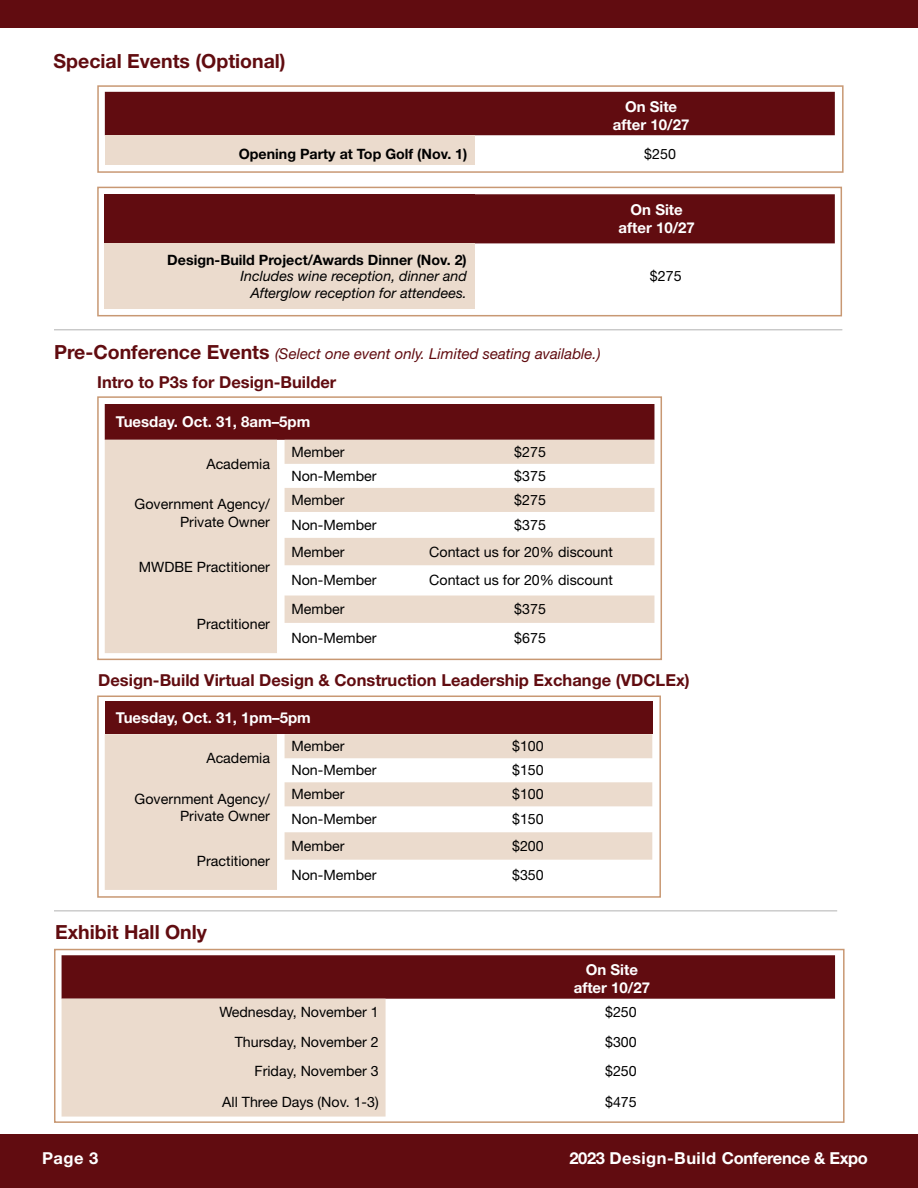
<style>
.page{position:relative;width:918px;height:1188px;background:#fff}
.page>*{position:absolute;margin:0;border:0;box-sizing:border-box;transform-origin:0 0}
.t1{font:700 19.5px "Helvetica Neue LT Std";color:#610c10}
.t2{font:700 16.5px "Helvetica Neue LT Std";color:#610c10}
.t3{font:700 16.5px "Helvetica Neue LT Std";letter-spacing:-.02em;color:#fff}
.t4{font:700 15px/18px "Helvetica Neue LT Std";color:#fff;text-align:center}
.t5{font:italic 15px "Helvetica Neue LT Std";color:#610c10}
.t6{font:14.25px/17.1px "Helvetica Neue LT Std";color:#000;text-align:right}
.t7{font:700 14.25px "Helvetica Neue LT Std";color:#000}
.t8{font:italic 14.25px/16.5px "Helvetica Neue LT Std";color:#000;text-align:right}
.s1{font-weight:700;font-style:normal;font-size:19.5px}
</style>
<div class="page">
<div style="left:0;top:0;width:918px;height:27px;background:#610c10"></div>
<div style="left:0;top:1134px;width:918px;height:54px;background:#610c10"></div>
<div style="left:97px;top:396px;width:565px;height:264px;border:2px solid #c89873"></div>
<div style="left:105px;top:404px;width:549px;height:36px;background:#610c10"></div>
<svg style="left:105px;top:440px;width:549px;height:213px;fill:#ebdbcd"></svg>
<div style="left:97px;top:187px;width:745px;height:129px;border:2px solid #c89873"></div>
<div style="left:104px;top:194px;width:370px;height:49px;background:#610c10"></div>
<div style="left:474px;top:194px;width:361px;height:49px;background:#610c10"></div>
<div style="left:104px;top:243px;width:370px;height:66px;background:#ebdbcd"></div>
<div style="left:54px;top:949px;width:791px;height:174px;border:2px solid #c89873"></div>
<svg style="left:62px;top:955px;width:773px;height:162px"></svg>
<hr style="left:54px;top:329px;width:788px;height:1px;background:#000">
<hr style="left:54px;top:911px;width:783px;height:1px;background:#000">
<div style="left:97px;top:696px;width:564px;height:202px;border:2px solid #c89873"></div>
<div style="left:105px;top:702px;width:547px;height:32px;background:#610c10"></div>
<svg style="left:105px;top:734px;width:547px;height:156px;fill:#ebdbcd"></svg>
<div style="left:97px;top:85px;width:747px;height:88px;border:2px solid #c89873"></div>
<div style="left:105px;top:92px;width:730px;height:43px;background:#610c10"></div>
<div style="left:105px;top:135px;width:369px;height:30px;background:#ebdbcd"></div>
<h1 class="t1" style="left:54px;top:49px;width:234px">Special Events (Optional)</h1>
<p class="t4" style="left:613px;top:97px;width:78px">On Site after 10/27</p>
<p class="t7" style="left:239px;top:145px;width:230px">Opening Party at Top Golf (Nov. 1)</p>
<p class="t6" style="left:644px;top:145px;width:33px">$250</p>
<p class="t4" style="left:619px;top:201px;width:78px">On Site after 10/27</p>
<p class="t7" style="left:167px;top:251px;width:301px">Design-Build Project/Awards Dinner (Nov. 2)</p>
<p class="t8" style="left:241px;top:267px;width:228px">Includes wine reception, dinner and<br>Afterglow reception for attendees.</p>
<p class="t6" style="left:650px;top:267px;width:33px">$275</p>
<p class="t5" style="left:54px;top:344px;width:548px"><span class="s1">Pre-Conference Events</span> (Select one event only. Limited seating available.)</p>
<p class="t2" style="left:97px;top:372px;width:241px">Intro to P3s for Design-Builder</p>
<p class="t4" style="left:116px;top:413px;width:196px">Tuesday. Oct. 31, 8am–5pm</p>
<p class="t6" style="left:206px;top:455px;width:65px">Academia</p>
<p class="t6" style="left:292px;top:443px;width:55px">Member</p>
<p class="t6" style="left:514px;top:443px;width:33px">$275</p>
<p class="t6" style="left:292px;top:467px;width:87px">Non-Member</p>
<p class="t6" style="left:514px;top:467px;width:33px">$375</p>
<p class="t6" style="left:135px;top:495px;width:137px">Government Agency/<br>Private Owner</p>
<p class="t6" style="left:292px;top:491px;width:55px">Member</p>
<p class="t6" style="left:514px;top:491px;width:33px">$275</p>
<p class="t6" style="left:292px;top:516px;width:87px">Non-Member</p>
<p class="t6" style="left:514px;top:516px;width:33px">$375</p>
<p class="t6" style="left:139px;top:558px;width:133px">MWDBE Practitioner</p>
<p class="t6" style="left:197px;top:615px;width:75px">Practitioner</p>
<p class="t6" style="left:292px;top:543px;width:55px">Member</p>
<p class="t6" style="left:429px;top:543px;width:185px">Contact us for 20% discount</p>
<p class="t6" style="left:292px;top:572px;width:87px">Non-Member</p>
<p class="t6" style="left:429px;top:572px;width:185px">Contact us for 20% discount</p>
<p class="t6" style="left:292px;top:600px;width:55px">Member</p>
<p class="t6" style="left:514px;top:600px;width:33px">$375</p>
<p class="t6" style="left:292px;top:629px;width:87px">Non-Member</p>
<p class="t6" style="left:514px;top:629px;width:33px">$675</p>
<p class="t2" style="left:98px;top:670px;width:593px">Design-Build Virtual Design &amp; Construction Leadership Exchange (VDCLEx)</p>
<p class="t4" style="left:116px;top:709px;width:197px">Tuesday, Oct. 31, 1pm–5pm</p>
<p class="t6" style="left:206px;top:749px;width:65px">Academia</p>
<p class="t6" style="left:292px;top:737px;width:55px">Member</p>
<p class="t6" style="left:512px;top:737px;width:33px">$100</p>
<p class="t6" style="left:292px;top:761px;width:87px">Non-Member</p>
<p class="t6" style="left:512px;top:761px;width:33px">$150</p>
<p class="t6" style="left:135px;top:790px;width:137px">Government Agency/<br>Private Owner</p>
<p class="t6" style="left:292px;top:785px;width:55px">Member</p>
<p class="t6" style="left:512px;top:785px;width:33px">$100</p>
<p class="t6" style="left:292px;top:810px;width:87px">Non-Member</p>
<p class="t6" style="left:512px;top:810px;width:33px">$150</p>
<p class="t6" style="left:197px;top:852px;width:75px">Practitioner</p>
<h1 class="t1" style="left:55px;top:920px;width:153px">Exhibit Hall Only</h1>
<p class="t6" style="left:292px;top:837px;width:55px">Member</p>
<p class="t6" style="left:512px;top:837px;width:33px">$200</p>
<p class="t6" style="left:292px;top:866px;width:87px">Non-Member</p>
<p class="t6" style="left:512px;top:866px;width:33px">$350</p>
<p class="t4" style="left:574px;top:961px;width:78px">On Site after 10/27</p>
<p class="t6" style="left:219px;top:1003px;width:161px">Wednesday, November 1</p>
<p class="t6" style="left:605px;top:1003px;width:33px">$250</p>
<p class="t6" style="left:235px;top:1033px;width:146px">Thursday, November 2</p>
<p class="t6" style="left:605px;top:1033px;width:33px">$300</p>
<p class="t6" style="left:254px;top:1062px;width:126px">Friday, November 3</p>
<p class="t6" style="left:605px;top:1062px;width:33px">$250</p>
<p class="t6" style="left:222px;top:1093px;width:158px">All Three Days (Nov. 1-3)</p>
<p class="t6" style="left:605px;top:1093px;width:33px">$475</p>
<p class="t3" style="left:42px;top:1148px;width:58px">Page 3</p>
<p class="t3" style="left:569px;top:1148px;width:300px">2023 Design-Build Conference &amp; Expo</p>
</div>
